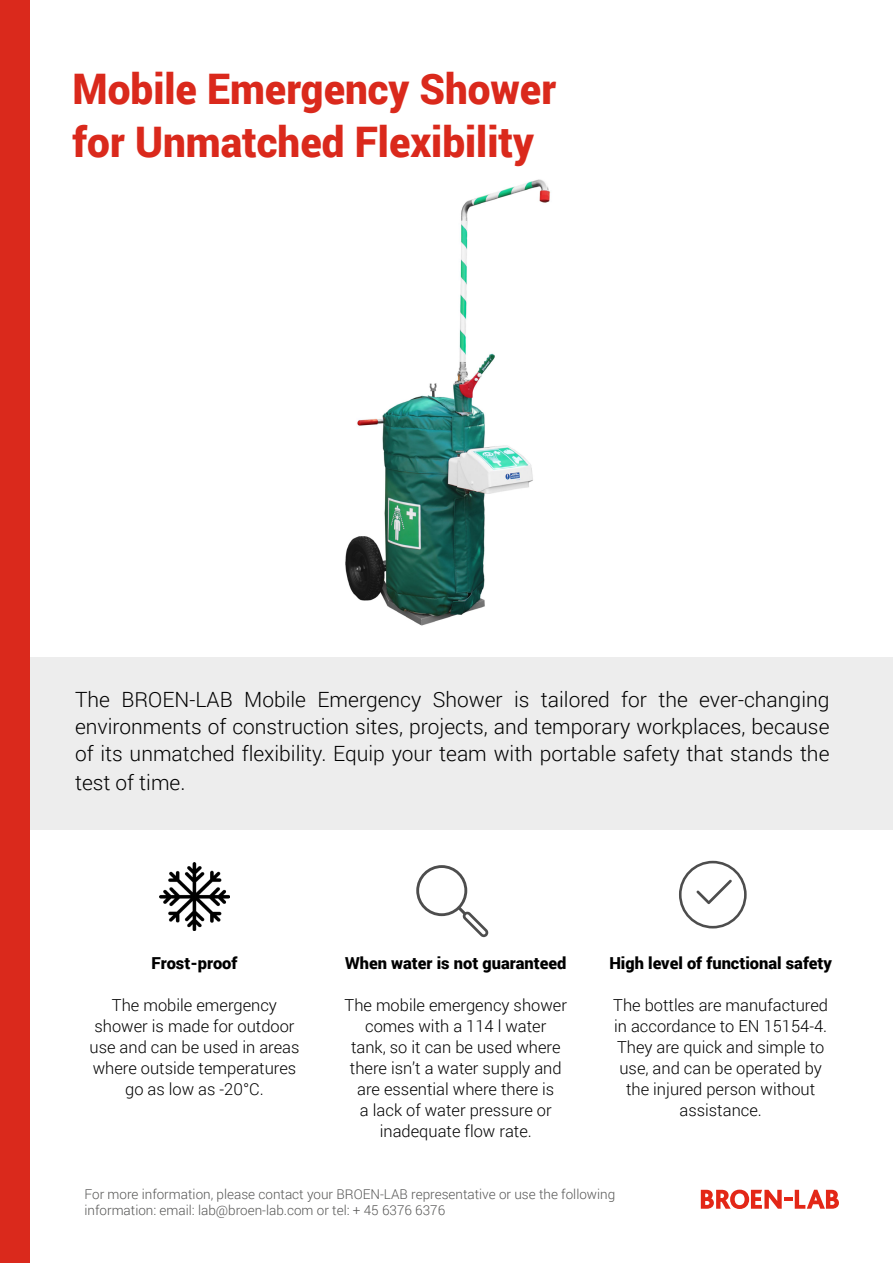
<style>
.page{position:relative;width:893px;height:1263px;background:#fff}
.page>*{position:absolute;margin:0;border:0;box-sizing:border-box;transform-origin:0 0}
.t1{font:900 42.15px/52.5px "Roboto";color:#da291c;scale:.96 1}
.t2{font:300 21px/27.5px "Roboto";color:#000;text-align:justify}
.t3{font:300 16.5px/21px "Roboto";color:#000;text-align:center}
.t4{font:900 16.5px "Roboto";color:#000}
.t5{font:300 13.5px/16.5px "Roboto";color:#575756}
</style>
<div class="page">
<img style="left:345px;top:179px;width:206px;height:447px">
<div style="left:18px;top:657px;width:875px;height:172px;background:#ededed"></div>
<svg style="left:701px;top:1189px;width:138px;height:20px"></svg>
<svg style="left:679px;top:861px;width:68px;height:67px"></svg>
<div style="left:0;top:0;width:30px;height:1263px;background:#da291c"></div>
<img style="left:159px;top:863px;width:71px;height:67px">
<svg style="left:416px;top:865px;width:72px;height:72px"></svg>
<h1 class="t1" style="left:73px;top:61px;width:505px">Mobile Emergency Shower for Unmatched Flexibility</h1>
<p class="t2" style="left:75px;top:685px;width:756px">The BROEN-LAB Mobile Emergency Shower is tailored for the ever-changing environments of construction sites, projects, and temporary workplaces, because of its unmatched flexibility. Equip your team with portable safety that stands the test of time.</p>
<p class="t4" style="left:151px;top:951px;width:88px">Frost-proof</p>
<p class="t3" style="left:90px;top:994px;width:211px">The mobile emergency shower is made for outdoor use and can be used in areas where outside temperatures go as low as -20°C.</p>
<p class="t4" style="left:345px;top:951px;width:223px">When water is not guaranteed</p>
<p class="t3" style="left:345px;top:994px;width:224px">The mobile emergency shower comes with a 114 l water<br>tank, so it can be used where there isn’t a water supply and are essential where there is<br>a lack of water pressure or inadequate flow rate.</p>
<p class="t4" style="left:609px;top:951px;width:224px">High level of functional safety</p>
<p class="t3" style="left:613px;top:994px;width:216px">The bottles are manufactured in accordance to EN 15154-4.<br>They are quick and simple to use, and can be operated by the injured person without assistance.</p>
<p class="t5" style="left:85px;top:1185px;width:532px">For more information, please contact your BROEN-LAB representative or use the following information: email: lab@broen-lab.com or tel: + 45 6376 6376</p>
</div>
